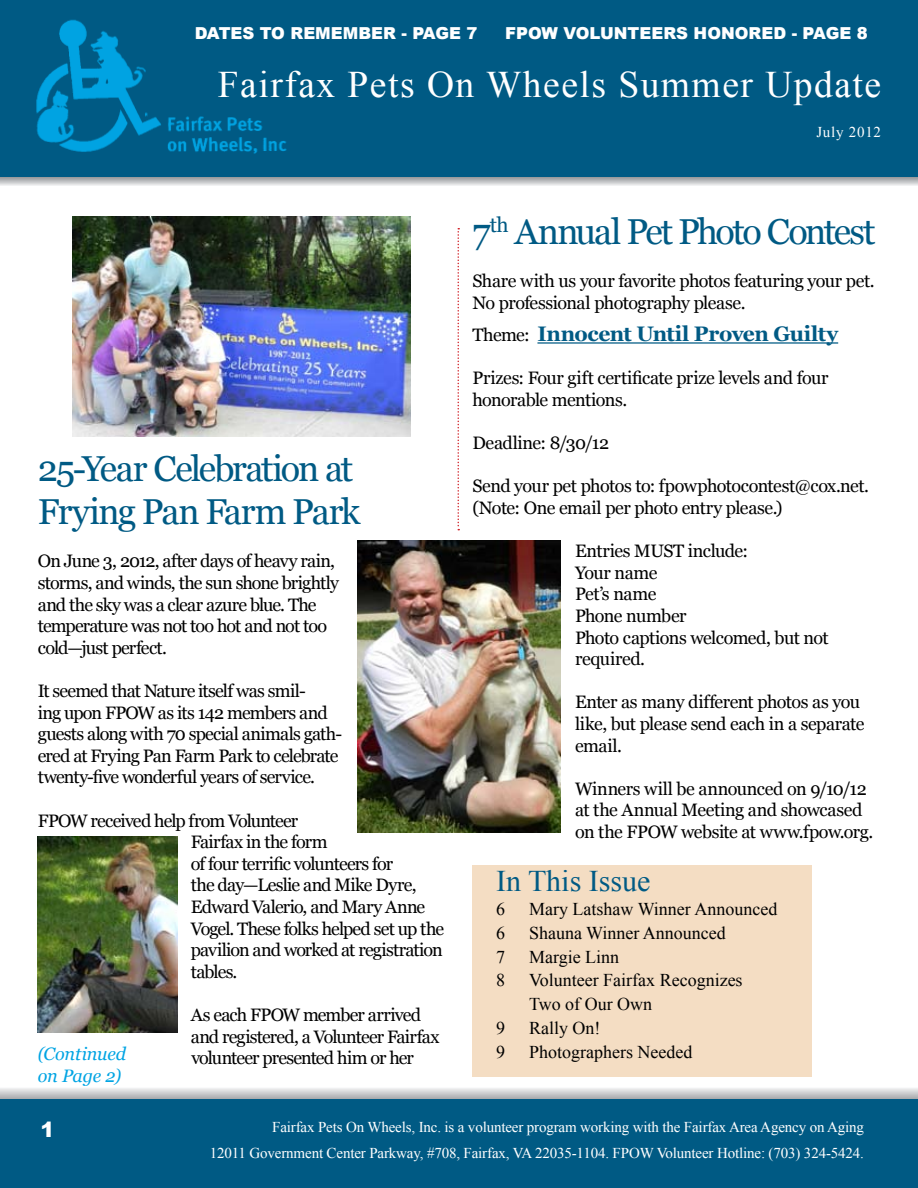
<style>
.page{position:relative;width:918px;height:1188px;background:#fff}
.page>*{position:absolute;margin:0;border:0;box-sizing:border-box;transform-origin:0 0}
.t1{font:37.5px "Times New Roman";letter-spacing:.04em;color:#fff}
.t2{font:36px/43.2px "Georgia";letter-spacing:-.055em;color:#005a84}
.t3{font:30px "Times New Roman";color:#005a84}
.t4{font:700 21px "Georgia";letter-spacing:-.02em;color:#005a84}
.t5{font:18px/21.6px "Georgia";letter-spacing:-.035em;color:#000}
.t6{font:18px/24px "Times New Roman";color:#000}
.t7{font:italic 18px/21.6px "Georgia";letter-spacing:-.01em;color:#00a4e3}
.t8{font:900 16.5px "Arial";color:#fff}
.t9{font:15px/25.5px "Times New Roman";letter-spacing:-.01em;color:#fff;text-align:right}
.t10{font:15px "Times New Roman";letter-spacing:.05em;color:#fff}
.s1{font-weight:400;font-size:18px;color:#000}
</style>
<div class="page">
<svg style="left:0;top:1088px;width:918px;height:12px"></svg>
<div style="left:0;top:1100px;width:918px;height:88px;background:#005a84"></div>
<svg style="left:0;top:176px;width:918px;height:10px"></svg>
<div style="left:0;top:0;width:918px;height:176px;background:#005a84"></div>
<img style="left:36px;top:19px;width:251px;height:135px">
<hr style="left:537px;top:342px;width:301px;height:2px;background:#005a84">
<div style="left:472px;top:865px;width:340px;height:212px;background:#f4ddc3"></div>
<svg style="left:458px;top:228px;width:1px;height:302px"></svg>
<img style="left:73px;top:217px;width:337px;height:220px">
<img style="left:358px;top:540px;width:202px;height:293px">
<img style="left:38px;top:837px;width:139px;height:196px">
<p class="t8" style="left:195px;top:21px;width:284px">DATES TO REMEMBER - PAGE 7</p>
<p class="t8" style="left:505px;top:21px;width:364px">FPOW VOLUNTEERS HONORED - PAGE 8</p>
<h1 class="t1" style="left:218px;top:60px;width:665px">Fairfax Pets On Wheels Summer Update</h1>
<p class="t10" style="left:816px;top:122px;width:66px">July 2012</p>
<h2 class="t2" style="left:38px;top:448px;width:324px">25-Year Celebration at<br>Frying Pan Farm Park</h2>
<p class="t5" style="left:38px;top:551px;width:303px">On June 3, 2012, after days of heavy rain, storms, and winds, the sun shone brightly and the sky was a clear azure blue. The temperature was not too hot and not too cold—just perfect.</p>
<p class="t5" style="left:38px;top:680px;width:306px">It seemed that Nature itself was smil-<br>ing upon FPOW as its 142 members and guests along with 70 special animals gath&shy;ered at Frying Pan Farm Park to celebrate twenty-five wonderful years of service.</p>
<p class="t5" style="left:191px;top:810px;width:255px;text-indent:-153px">FPOW received help from Volunteer<br>Fairfax in the form<br>of four terrific volunteers for<br>the day—Leslie and Mike Dyre,<br>Edward Valerio, and Mary Anne<br>Vogel. These folks helped set up the pavilion and worked at registration tables.</p>
<p class="t5" style="left:191px;top:1004px;width:250px">As each FPOW member arrived and registered, a Volunteer Fairfax volunteer presented him or her</p>
<p class="t7" style="left:38px;top:1044px;width:90px">(Continued on Page 2)</p>
<h2 class="t2" style="left:472px;top:211px;width:404px">7<sup>th</sup> Annual Pet Photo Contest</h2>
<p class="t5" style="left:472px;top:271px;width:404px">Share with us your favorite photos featuring your pet.<br>No professional photography please.</p>
<p class="t4" style="left:472px;top:320px;width:367px"><span class="s1">Theme:</span> Innocent Until Proven Guilty</p>
<p class="t5" style="left:472px;top:368px;width:358px">Prizes: Four gift certificate prize levels and four honorable mentions.</p>
<p class="t5" style="left:472px;top:433px;width:138px">Deadline: 8/30/12</p>
<p class="t5" style="left:472px;top:476px;width:398px">Send your pet photos to: fpowphotocontest@cox.net. (Note: One email per photo entry please.)</p>
<p class="t5" style="left:575px;top:541px;width:255px">Entries MUST include:<br>Your name<br>Pet’s name<br>Phone number<br>Photo captions welcomed, but not required.</p>
<p class="t5" style="left:575px;top:692px;width:291px">Enter as many different photos as you like, but please send each in a separate email.</p>
<p class="t5" style="left:575px;top:778px;width:300px">Winners will be announced on 9/10/12 at the Annual Meeting and showcased on the FPOW website at www.fpow.org.</p>
<h3 class="t3" style="left:496px;top:860px;width:156px">In This Issue</h3>
<p class="t6" style="left:496px;top:896px;width:10px">6</p>
<p class="t6" style="left:529px;top:896px;width:250px">Mary Latshaw Winner Announced</p>
<p class="t6" style="left:496px;top:920px;width:10px">6</p>
<p class="t6" style="left:529px;top:920px;width:198px">Shauna Winner Announced</p>
<p class="t6" style="left:496px;top:944px;width:10px">7</p>
<p class="t6" style="left:529px;top:944px;width:92px">Margie Linn</p>
<p class="t6" style="left:496px;top:968px;width:10px">8</p>
<p class="t6" style="left:529px;top:968px;width:215px">Volunteer Fairfax Recognizes<br>Two of Our Own</p>
<p class="t6" style="left:496px;top:1016px;width:10px">9</p>
<p class="t6" style="left:529px;top:1016px;width:73px">Rally On!</p>
<p class="t6" style="left:496px;top:1040px;width:10px">9</p>
<p class="t6" style="left:529px;top:1040px;width:165px">Photographers Needed</p>
<p class="t9" style="left:210px;top:1114px;width:656px">Fairfax Pets On Wheels, Inc. is a volunteer program working with the Fairfax Area Agency on Aging<br>12011 Government Center Parkway, #708, Fairfax, VA 22035-1104. FPOW Volunteer Hotline: (703) 324-5424.</p>
</div>
